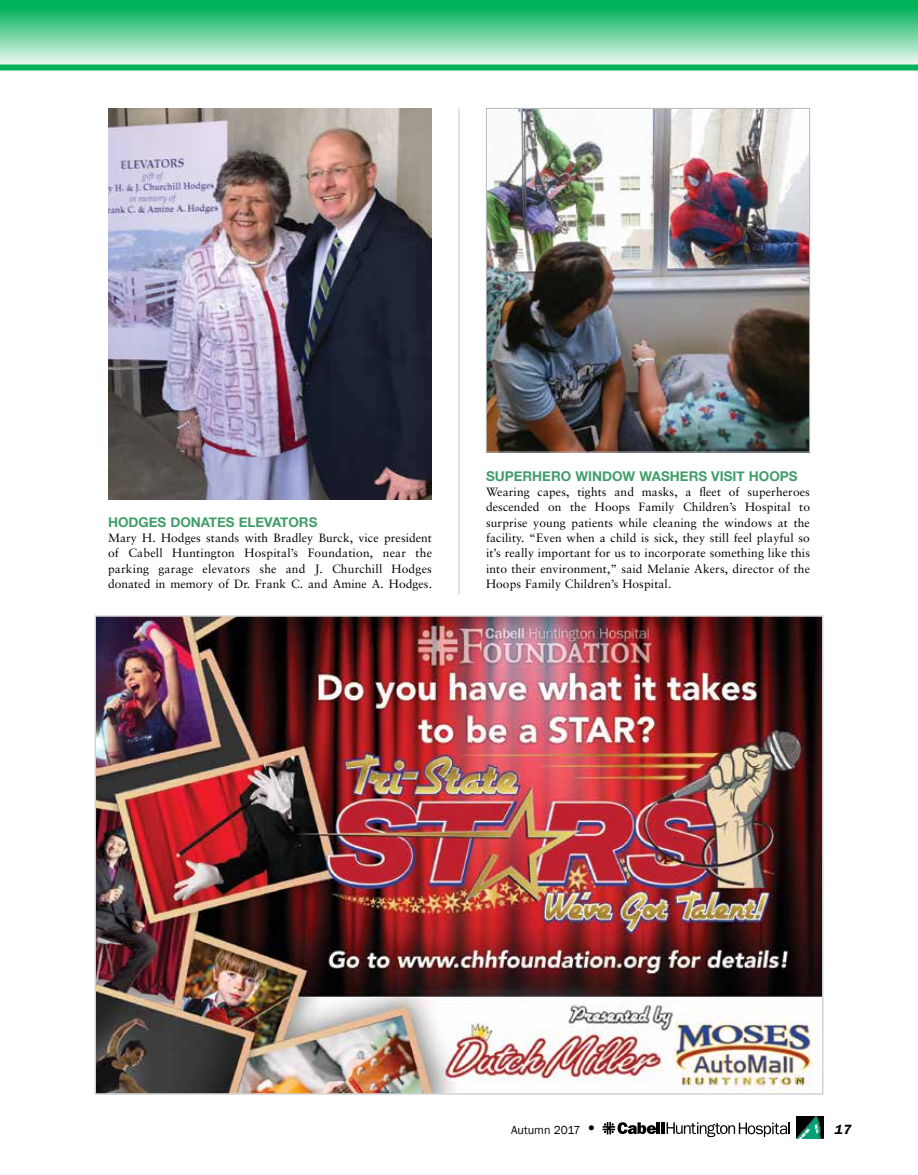
<style>
.page{position:relative;width:918px;height:1175px;background:#fff}
.page>*{position:absolute;margin:0;border:0;box-sizing:border-box;transform-origin:0 0}
.t1{font:700 13.5px "Helvetica Neue";color:#419e69}
.t2{font:italic 600 13.5px "Franklin Gothic";color:#000}
.t3{font:12px/15.3px "Sabon";letter-spacing:.01em;color:#000;text-align:justify}
.t4{font:12px "Franklin Gothic";color:#000}
.s1{font-size:18px}
</style>
<div class="page">
<img style="left:108px;top:108px;width:324px;height:392px">
<img style="left:796px;top:1116px;width:28px;height:22px">
<hr style="left:661px;top:1122px;width:4px;height:11px;background:#000">
<svg style="left:667px;top:1122px;width:123px;height:15px"></svg>
<svg style="left:603px;top:1121px;width:57px;height:13px"></svg>
<div style="left:0;top:0;width:918px;height:68px;background:linear-gradient(to bottom,#00aa48,#f4fbf8)"></div>
<div style="left:0;top:64px;width:918px;height:6px;background:#00b259"></div>
<img style="left:97px;top:618px;width:724px;height:473px">
<div style="left:94px;top:615px;width:730px;height:479px;border:2px solid #d1d3d4"></div>
<img style="left:488px;top:110px;width:320px;height:340px">
<div style="left:486px;top:108px;width:324px;height:344px;border:1px solid #b6b8ba"></div>
<hr style="left:459px;top:108px;width:1px;height:486px;background:#c7c8ca">
<p class="t1" style="left:108px;top:513px;width:211px">HODGES DONATES ELEVATORS</p>
<p class="t3" style="left:108px;top:530px;width:326px">Mary H. Hodges stands with Bradley Burck, vice president of Cabell Huntington Hospital’s Foundation, near the parking garage elevators she and J. Churchill Hodges donated in memory of Dr. Frank C. and Amine A. Hodges.</p>
<p class="t1" style="left:486px;top:467px;width:313px">SUPERHERO WINDOW WASHERS VISIT HOOPS</p>
<p class="t3" style="left:486px;top:484px;width:326px">Wearing capes, tights and masks, a fleet of superheroes descended on the Hoops Family Children’s Hospital to surprise young patients while cleaning the windows at the facility. “Even when a child is sick, they still feel playful so it’s really important for us to incorporate something like this into their environment,” said Melanie Akers, director of the Hoops Family Children’s Hospital.</p>
<p class="t4" style="left:511px;top:1122px;width:88px">Autumn 2017 <span class="s1">•</span></p>
<p class="t2" style="left:834px;top:1121px;width:18px">17</p>
</div>
